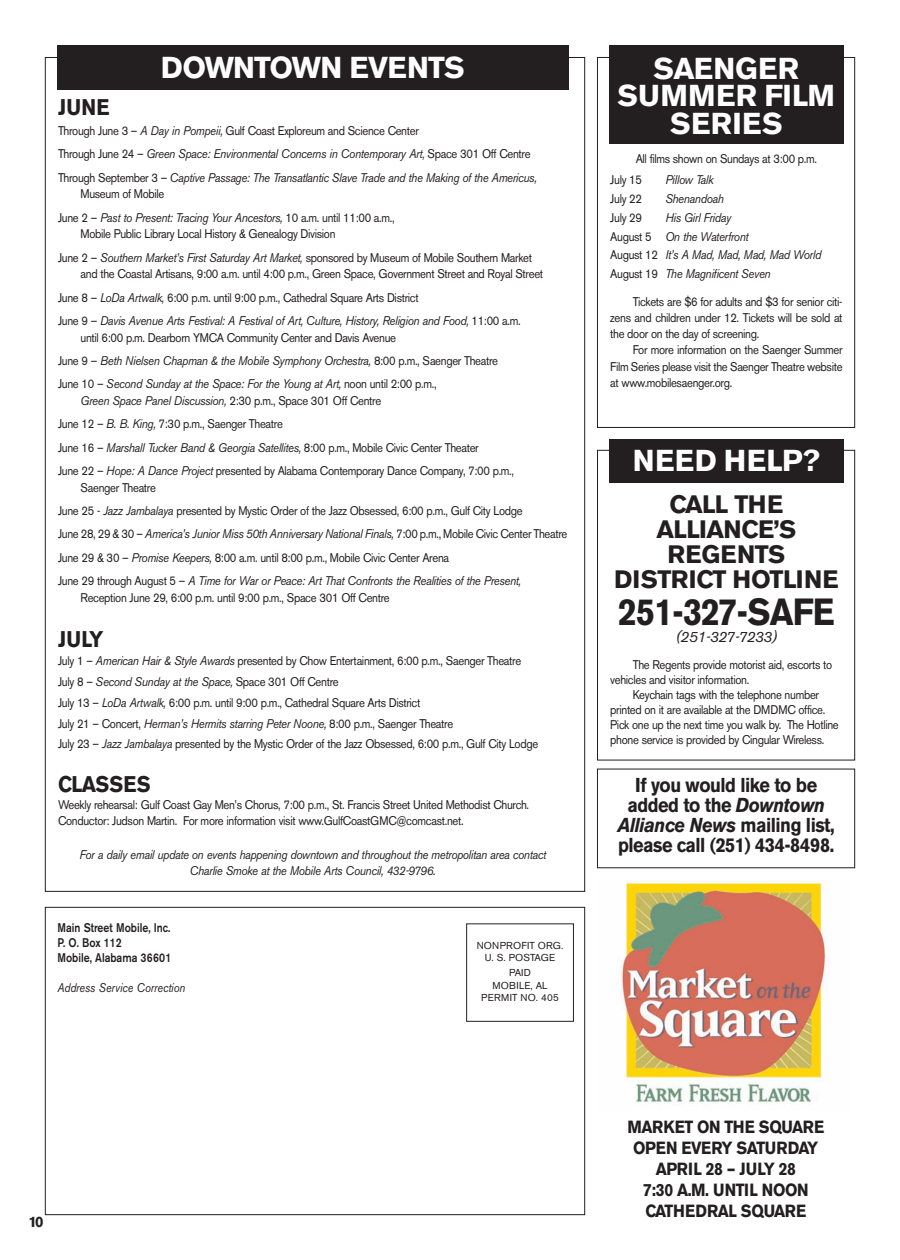
<style>
.page{position:relative;width:900px;height:1260px;background:#fff}
.page>*{position:absolute;margin:0;border:0;box-sizing:border-box;transform-origin:0 0}
.t1{font:700 37.5px "Akzidenz Grotesk BE";letter-spacing:-.03em;color:#231f20;scale:.9 1}
.t2{font:700 30px/27.5px "Akzidenz Grotesk BE";letter-spacing:.015em;color:#fff;text-align:center}
.t3{font:700 30px "Akzidenz Grotesk BE";letter-spacing:-.03em;color:#fff}
.t4{font:700 25px/25px "Akzidenz Grotesk BE";letter-spacing:-.03em;color:#231f20;text-align:center}
.t5{font:700 22.5px "Akzidenz Grotesk BE";letter-spacing:.015em;color:#231f20;scale:.9 1}
.t6{font:700 22.5px "Akzidenz Grotesk BE";letter-spacing:-.015em;color:#231f20;scale:.9 1}
.t7{font:700 20px/20px "Akzidenz Grotesk BE";letter-spacing:-.03em;color:#231f20;text-align:center;scale:.9 1}
.t8{font:700 17.5px/21px "Akzidenz Grotesk BE";letter-spacing:-.03em;color:#231f20;text-align:center;scale:.9 1}
.t9{font:italic 15px "Akzidenz Grotesk BE";letter-spacing:-.03em;color:#231f20}
.t10{font:700 15px "Akzidenz Grotesk BE";color:#231f20}
.t11{font:12.5px/23.4px "Akzidenz Grotesk BE";letter-spacing:-.03em;color:#231f20;scale:.9 1}
.t12{font:italic 12.5px/18.8px "Akzidenz Grotesk BE";letter-spacing:-.03em;color:#231f20;scale:.9 1}
.t13{font:500 12.5px/15px "Akzidenz Grotesk BE";color:#231f20;scale:.85 1}
.t14{font:italic 12.5px "Akzidenz Grotesk BE";color:#231f20;scale:.85 1}
.t15{font:10px/12.5px "Akzidenz Grotesk BE";letter-spacing:.02em;color:#231f20;text-align:center}
.s1{font-style:normal}
.s2{font-style:italic}
</style>
<div class="page">
<div style="left:597px;top:450px;width:258px;height:310px;border:1px solid #231f20"></div>
<div style="left:609px;top:439px;width:235px;height:44px;background:#231f20"></div>
<div style="left:45px;top:907px;width:540px;height:308px;border:1px solid #231f20"></div>
<div style="left:466px;top:924px;width:108px;height:98px;border:1px solid #231f20"></div>
<div style="left:57px;top:45px;width:512px;height:44px;background:#231f20"></div>
<div style="left:597px;top:57px;width:258px;height:371px;border:1px solid #231f20"></div>
<div style="left:609px;top:45px;width:235px;height:99px;background:#231f20"></div>
<img style="left:622px;top:882px;width:206px;height:220px">
<h2 class="t3" style="left:161px;top:55px;width:306px">DOWNTOWN EVENTS</h2>
<h3 class="t5" style="left:58px;top:99px;width:59px">JUNE</h3>
<p class="t12" style="left:58px;top:120px;width:534px;line-height:23.4px"><span class="s1">Through June 3 –</span> A Day in Pompeii, <span class="s1">Gulf Coast Exploreum and Science Center<br>Through June 24 –</span> Green Space: Environmental Concerns in Contemporary Art, <span class="s1">Space 301 Off Centre<br>Through September 3 –</span> Captive Passage: The Transatlantic Slave Trade and the Making of the Americus,</p>
<p class="t11" style="left:58px;top:184px;width:376px;text-indent:22px">Museum of Mobile<br>June 2 – <span class="s2">Past to Present: Tracing Your Ancestors,</span> 10 a.m. until 11:00 a.m.,</p>
<p class="t11" style="left:58px;top:224px;width:528px;text-indent:22px">Mobile Public Library Local History &amp; Genealogy Division<br>June 2 – <span class="s2">Southern Market’s First Saturday Art Market,</span> sponsored by Museum of Mobile Southern Market</p>
<p class="t11" style="left:58px;top:264px;width:541px;text-indent:22px">and the Coastal Artisans, 9:00 a.m. until 4:00 p.m., Green Space, Government Street and Royal Street<br>June 8 – <span class="s2">LoDa Artwalk,</span> 6:00 p.m. until 9:00 p.m., Cathedral Square Arts District<br>June 9 – <span class="s2">Davis Avenue Arts Festival: A Festival of Art, Culture, History, Religion and Food,</span> 11:00 a.m.</p>
<p class="t11" style="left:58px;top:327px;width:490px;text-indent:23px">until 6:00 p.m. Dearborn YMCA Community Center and Davis Avenue<br>June 9 – <span class="s2">Beth Nielsen Chapman &amp; the Mobile Symphony Orchestra,</span> 8:00 p.m., Saenger Theatre<br>June 10 – <span class="s2">Second Sunday at the Space: For the Young at Art,</span> noon until 2:00 p.m.,</p>
<p class="t11" style="left:58px;top:390px;width:508px;text-indent:23px"><span class="s2">Green Space Panel Discussion,</span> 2:30 p.m., Space 301 Off Centre<br>June 12 – <span class="s2">B. B. King,</span> 7:30 p.m., Saenger Theatre<br>June 16 – <span class="s2">Marshall Tucker Band &amp; Georgia Satellites,</span> 8:00 p.m., Mobile Civic Center Theater<br>June 22 – <span class="s2">Hope: A Dance Project</span> presented by Alabama Contemporary Dance Company, 7:00 p.m.,</p>
<p class="t11" style="left:58px;top:477px;width:567px;text-indent:23px">Saenger Theatre<br>June 25 - <span class="s2">Jazz Jambalaya</span> presented by Mystic Order of the Jazz Obsessed, 6:00 p.m., Gulf City Lodge<br>June 28, 29 &amp; 30 – <span class="s2">America’s Junior Miss 50th Anniversary National Finals,</span> 7:00 p.m., Mobile Civic Center Theatre June 29 &amp; 30 – <span class="s2">Promise Keepers,</span> 8:00 a.m. until 8:00 p.m., Mobile Civic Center Arena<br>June 29 through August 5 – <span class="s2">A Time for War or Peace: Art That Confronts the Realities of the Present,</span></p>
<p class="t11" style="left:81px;top:587px;width:345px">Reception June 29, 6:00 p.m. until 9:00 p.m., Space 301 Off Centre</p>
<h3 class="t5" style="left:58px;top:630px;width:52px">JULY</h3>
<p class="t11" style="left:58px;top:652px;width:535px;line-height:20.9px">July 1 – <span class="s2">American Hair &amp; Style Awards</span> presented by Chow Entertainment, 6:00 p.m., Saenger Theatre July 8 – <span class="s2">Second Sunday at the Space,</span> Space 301 Off Centre<br>July 13 – <span class="s2">LoDa Artwalk,</span> 6:00 p.m. until 9:00 p.m., Cathedral Square Arts District<br>July 21 – Concert, <span class="s2">Herman’s Hermits starring Peter Noone,</span> 8:00 p.m., Saenger Theatre<br>July 23 – <span class="s2">Jazz Jambalaya</span> presented by the Mystic Order of the Jazz Obsessed, 6:00 p.m., Gulf City Lodge</p>
<h3 class="t6" style="left:58px;top:775px;width:105px">CLASSES</h3>
<p class="t11" style="left:58px;top:797px;width:525px;line-height:16.6px">Weekly rehearsal: Gulf Coast Gay Men’s Chorus, 7:00 p.m., St. Francis Street United Methodist Church.<br>Conductor: Judson Martin. For more information visit www.GulfCoastGMC@comcast.net.</p>
<p class="t12" style="left:80px;top:847px;width:520px;line-height:16.6px;text-align:center">For a daily email update on events happening downtown and throughout the metropolitan area contact<br>Charlie Smoke at the Mobile Arts Council, 432-9796.</p>
<p class="t13" style="left:58px;top:921px;width:135px">Main Street Mobile, Inc.<br>P. O. Box 112<br>Mobile, Alabama 36601</p>
<p class="t14" style="left:58px;top:983px;width:152px">Address Service Correction</p>
<p class="t15" style="left:477px;top:940px;width:88px">NONPROFIT ORG.<br>U. S. POSTAGE</p>
<p class="t15" style="left:481px;top:968px;width:79px">PAID<br>MOBILE, AL<br>PERMIT NO. 405</p>
<h2 class="t2" style="left:618px;top:57px;width:219px">SAENGER<br>SUMMER FILM<br>SERIES</h2>
<p class="t11" style="left:610px;top:149px;width:231px;line-height:21.2px;text-indent:25px">All films shown on Sundays at 3:00 p.m.<br>July 15</p>
<p class="t12" style="left:665px;top:172px;width:55px">Pillow Talk</p>
<p class="t11" style="left:610px;top:188px;width:37px">July 22</p>
<p class="t12" style="left:665px;top:191px;width:66px">Shenandoah</p>
<p class="t11" style="left:610px;top:207px;width:37px">July 29</p>
<p class="t12" style="left:610px;top:209px;width:236px;text-indent:55px">His Girl Friday<br><span class="s1">August 5</span> On the Waterfront<br><span class="s1">August 12</span> It’s A Mad, Mad, Mad, Mad World<br><span class="s1">August 19</span> The Magnificent Seven</p>
<p class="t11" style="left:610px;top:294px;width:260px;line-height:16.2px;text-align:justify;text-indent:22px">Tickets are $6 for adults and $3 for senior citi&shy;zens and children under 12. Tickets will be sold at the door on the day of screening.</p>
<p class="t11" style="left:610px;top:343px;width:260px;line-height:16.2px;text-align:justify;text-indent:22px">For more information on the Saenger Summer Film Series please visit the Saenger Theatre website at www.mobilesaenger.org.</p>
<h2 class="t2" style="left:633px;top:449px;width:189px">NEED HELP?</h2>
<h3 class="t4" style="left:614px;top:493px;width:226px">CALL THE<br>ALLIANCE’S<br>REGENTS<br>DISTRICT HOTLINE</h3>
<h1 class="t1" style="left:618px;top:598px;width:242px">251-327-SAFE</h1>
<p class="t9" style="left:675px;top:631px;width:104px">(251-327-7233)</p>
<p class="t11" style="left:610px;top:658px;width:248px;line-height:15px;text-indent:22px">The Regents provide motorist aid, escorts to vehicles and visitor information.</p>
<p class="t11" style="left:610px;top:688px;width:255px;line-height:15px;text-indent:22px">Keychain tags with the telephone number printed on it are available at the DMDMC office.<br>Pick one up the next time you walk by. The Hotline phone service is provided by Cingular Wireless.</p>
<h3 class="t7" style="left:618px;top:777px;width:242px">If you would like to be added to the <span class="s2">Downtown<br>Alliance News</span> mailing list, please call (251) 434-8498.</h3>
<p class="t10" style="left:29px;top:1216px;width:17px">10</p>
<h3 class="t8" style="left:628px;top:1117px;width:220px">MARKET ON THE SQUARE<br>OPEN EVERY SATURDAY<br>APRIL 28 – JULY 28<br>7:30 A.M. UNTIL NOON<br>CATHEDRAL SQUARE</h3>
</div>
